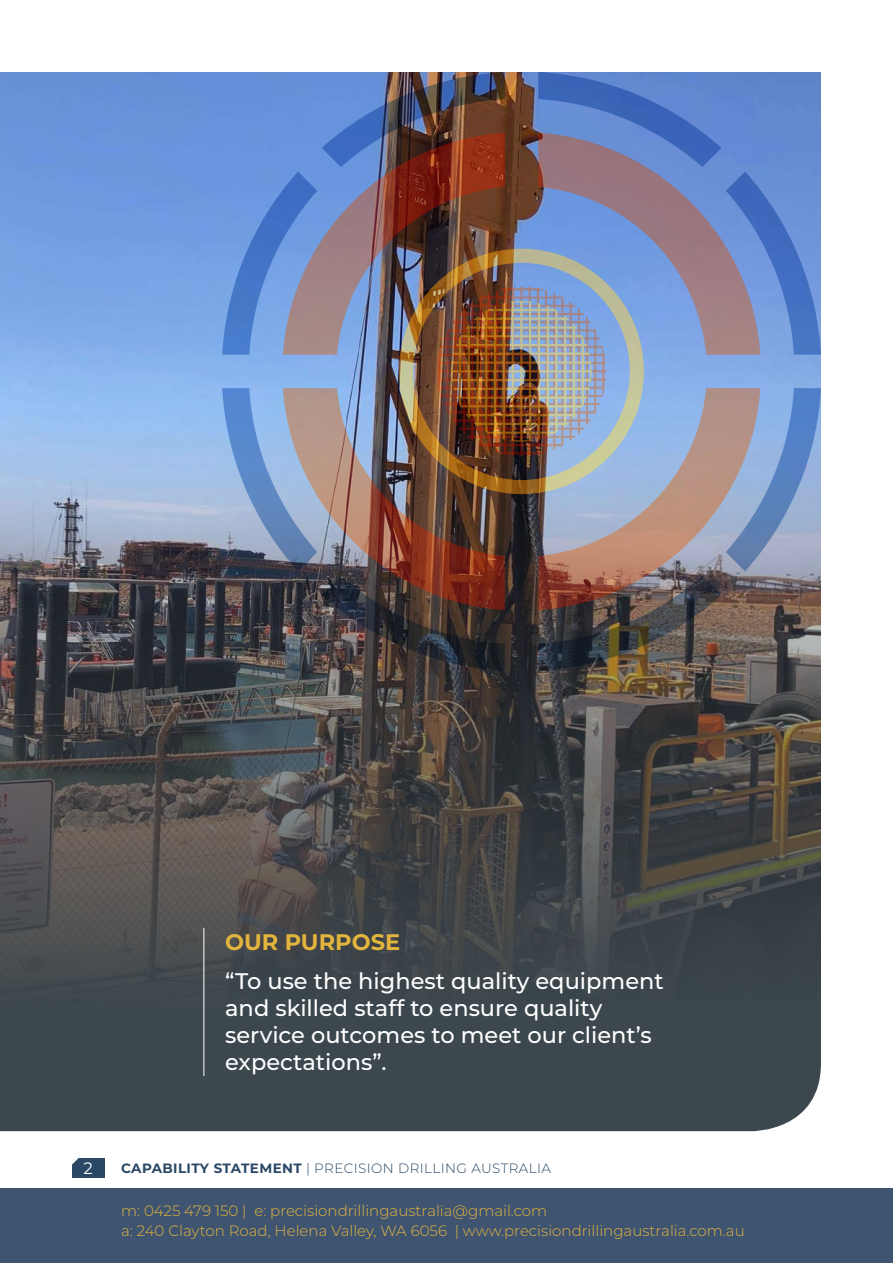
<style>
.page{position:relative;width:893px;height:1263px;background:#fff}
.page>*{position:absolute;margin:0;border:0;box-sizing:border-box;transform-origin:0 0}
.t1{font:500 22.5px/27px "Montserrat";color:#fff}
.t2{font:700 22.5px "Montserrat";color:#e4b53d}
.t3{font:16.5px "Montserrat";color:#fff}
.t4{font:300 15px/20.2px "Montserrat";color:#e4b53d}
.t5{font:300 13.5px "Montserrat";letter-spacing:.03em;color:#2a4866}
.s1{font-weight:700}
</style>
<div class="page">
<img style="left:0;top:72px;width:821px;height:1059px">
<hr style="left:204px;top:928px;width:1px;height:148px;background:#fff">
<img style="left:222px;top:72px;width:599px;height:599px">
<img style="left:283px;top:133px;width:477px;height:477px">
<div style="left:399px;top:249px;width:245px;height:245px;border:14px solid #e4b53c;border-radius:50%"></div>
<img style="left:437px;top:287px;width:169px;height:169px">
<div style="left:0;top:1188px;width:893px;height:75px;background:#3f5471"></div>
<div style="left:72px;top:1158px;width:33px;height:19px;background:#2a4866"></div>
<svg style="left:72px;top:1158px;width:7px;height:7px"></svg>
<h1 class="t2" style="left:225px;top:925px;width:176px">OUR PURPOSE</h1>
<h1 class="t1" style="left:225px;top:967px;width:440px">“To use the highest quality equipment and skilled staff to ensure quality service outcomes to meet our client’s expectations”.</h1>
<p class="t3" style="left:84px;top:1156px;width:11px">2</p>
<p class="t5" style="left:121px;top:1158px;width:431px"><span class="s1">CAPABILITY STATEMENT</span> | PRECISION DRILLING AUSTRALIA</p>
<p class="t4" style="left:121px;top:1200px;width:625px">m: 0425 479 150 | e: precisiondrillingaustralia@gmail.com<br>a: 240 Clayton Road, Helena Valley, WA 6056 | www.precisiondrillingaustralia.com.au</p>
</div>
